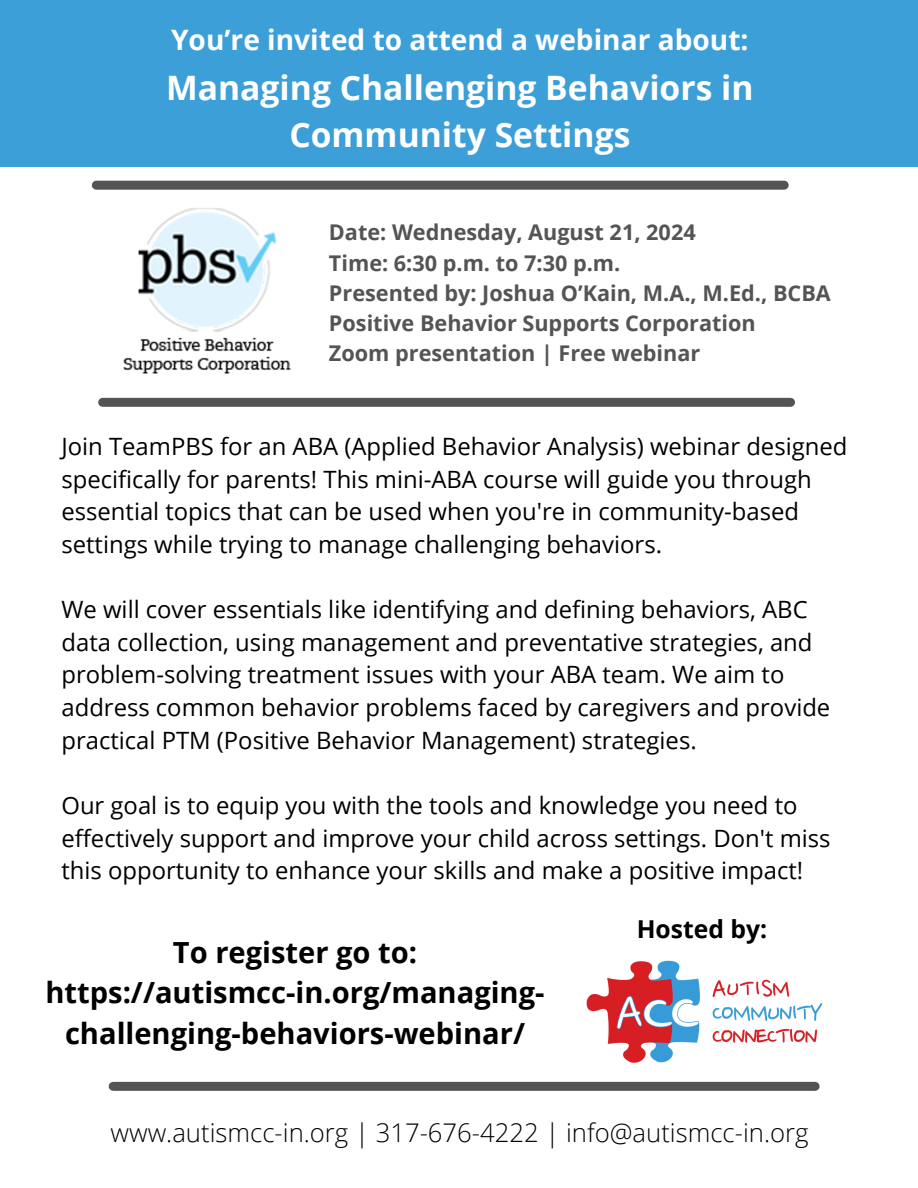
<style>
.page{position:relative;width:918px;height:1188px;background:#fff}
.page>*{position:absolute;margin:0;border:0;box-sizing:border-box;transform-origin:0 0}
.t1{font:700 33.6px/47.1px "Open Sans";color:#fff;text-align:center}
.t2{font:700 29.1px/40.5px "Open Sans";color:#000;text-align:center}
.t3{font:700 28.05px "Open Sans";color:#fefeff}
.t4{font:300 25.65px "Open Sans";color:#000}
.t5{font:700 24.75px "Open Sans";color:#000}
.t6{font:23.85px/32.7px "Open Sans";color:#000}
.t7{font:700 21.6px/30.3px "Open Sans";color:#545454}
</style>
<div class="page">
<img style="left:586px;top:960px;width:237px;height:103px">
<div style="left:103px;top:398px;width:688px;height:9px;background:#545454"></div>
<div style="left:96px;top:181px;width:688px;height:9px;background:#545454"></div>
<div style="left:0;top:0;width:918px;height:167px;background:#3d9fd8"></div>
<div style="left:113px;top:1082px;width:702px;height:9px;background:#545454"></div>
<img style="left:123px;top:208px;width:168px;height:166px">
<h2 class="t3" style="left:171px;top:20px;width:579px">You’re invited to attend a webinar about:</h2>
<h4 class="t1" style="left:166px;top:63px;width:589px">Managing Challenging Behaviors in<br>Community Settings</h4>
<p class="t7" style="left:329px;top:217px;width:368px">Date: Wednesday, August 21, 2024</p>
<p class="t7" style="left:329px;top:247px;width:293px">Time: 6:30 p.m. to 7:30 p.m.</p>
<h4 class="t7" style="left:329px;top:277px;width:503px">Presented by: Joshua O’Kain, M.A., M.Ed., BCBA<br>Positive Behavior Supports Corporation</h4>
<h4 class="t7" style="left:329px;top:338px;width:373px">Zoom presentation | Free webinar</h4>
<p class="t6" style="left:61px;top:429px;width:787px">Join TeamPBS for an ABA (Applied Behavior Analysis) webinar designed specifically for parents! This mini-ABA course will guide you through essential topics that can be used when you're in community-based settings while trying to manage challenging behaviors.</p>
<p class="t6" style="left:61px;top:593px;width:770px">We will cover essentials like identifying and defining behaviors, ABC data collection, using management and preventative strategies, and problem-solving treatment issues with your ABA team. We aim to address common behavior problems faced by caregivers and provide practical PTM (Positive Behavior Management) strategies.</p>
<p class="t6" style="left:61px;top:788px;width:771px">Our goal is to equip you with the tools and knowledge you need to effectively support and improve your child across settings. Don't miss this opportunity to enhance your skills and make a positive impact!</p>
<h3 class="t2" style="left:45px;top:931px;width:501px">To register go to: https://autismcc-in.org/managing&shy;challenging-behaviors-webinar/</h3>
<p class="t5" style="left:637px;top:911px;width:132px">Hosted by:</p>
<h4 class="t4" style="left:111px;top:1114px;width:700px">www.autismcc-in.org | 317-676-4222 | info@autismcc-in.org</h4>
</div>
